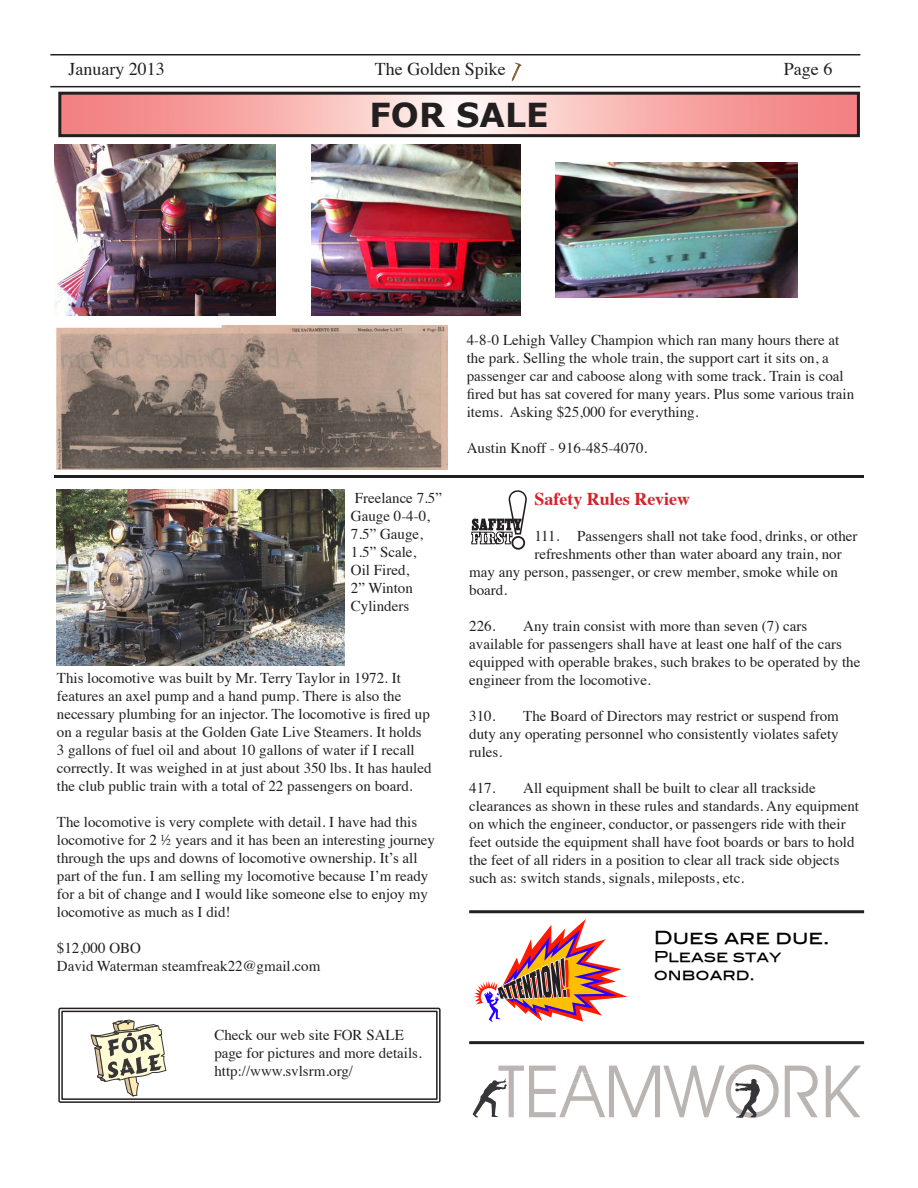
<style>
.page{position:relative;width:918px;height:1188px;background:#fff}
.page>*{position:absolute;margin:0;border:0;box-sizing:border-box;transform-origin:0 0}
.t1{font:700 33px "Verdana";color:#231f20}
.t2{font:18px "Times";color:#231f20}
.t3{font:700 18px "Times";color:#d1232a}
.t4{font:18px "Blair Md ITCTT Medium";color:#000}
.t5{font:15px/18px "Times";color:#231f20}
.t6{font:15px/18px "Blair Md ITCTT Medium";color:#000}
</style>
<div class="page">
<hr style="left:50px;top:54px;width:810px;height:2px;background:#231f20">
<hr style="left:50px;top:86px;width:810px;height:1px;background:#231f20">
<img style="left:511px;top:63px;width:11px;height:19px">
<svg style="left:62px;top:96px;width:794px;height:37px;background:#f7b2b0"></svg>
<div style="left:58px;top:92px;width:802px;height:45px;border:3px solid #231f20"></div>
<svg style="left:474px;top:919px;width:153px;height:103px"></svg>
<hr style="left:54px;top:475px;width:810px;height:3px;background:#231f20">
<img style="left:57px;top:490px;width:287px;height:176px">
<div style="left:58px;top:1008px;width:383px;height:95px;border:1px solid #231f20;border-radius:2px"></div>
<div style="left:61px;top:1011px;width:377px;height:89px;border:1px solid #231f20"></div>
<svg style="left:91px;top:1020px;width:75px;height:76px"></svg>
<img style="left:54px;top:144px;width:221px;height:171px">
<img style="left:311px;top:144px;width:209px;height:171px">
<img style="left:556px;top:163px;width:241px;height:134px">
<img style="left:57px;top:326px;width:390px;height:143px">
<svg style="left:511px;top:536px;width:14px;height:14px"></svg>
<svg style="left:513px;top:538px;width:10px;height:10px"></svg>
<svg style="left:471px;top:490px;width:56px;height:54px"></svg>
<hr style="left:469px;top:910px;width:395px;height:3px;background:#231f20">
<svg style="left:785px;top:1066px;width:33px;height:51px"></svg>
<svg style="left:826px;top:1066px;width:35px;height:51px"></svg>
<svg style="left:473px;top:1064px;width:306px;height:54px"></svg>
<hr style="left:469px;top:1041px;width:395px;height:3px;background:#231f20">
<p class="t2" style="left:68px;top:52px;width:98px">January 2013</p>
<p class="t2" style="left:375px;top:52px;width:132px">The Golden Spike</p>
<p class="t2" style="left:784px;top:52px;width:50px">Page 6</p>
<h1 class="t1" style="left:370px;top:94px;width:181px">FOR SALE</h1>
<p class="t5" style="left:351px;top:487px;width:93px">Freelance 7.5”<br>Gauge 0-4-0,<br>7.5” Gauge,<br>1.5” Scale,<br>Oil Fired,<br>2” Winton<br>Cylinders</p>
<p class="t5" style="left:57px;top:667px;width:376px">This locomotive was built by Mr. Terry Taylor in 1972. It features an axel pump and a hand pump. There is also the necessary plumbing for an injector. The locomotive is fired up on a regular basis at the Golden Gate Live Steamers. It holds 3 gallons of fuel oil and about 10 gallons of water if I recall correctly. It was weighed in at just about 350 lbs. It has hauled the club public train with a total of 22 passengers on board.</p>
<p class="t5" style="left:57px;top:811px;width:380px">The locomotive is very complete with detail. I have had this locomotive for 2 ½ years and it has been an interesting journey through the ups and downs of locomotive ownership. It’s all part of the fun. I am selling my locomotive because I’m ready for a bit of change and I would like someone else to enjoy my locomotive as much as I did!</p>
<p class="t5" style="left:57px;top:937px;width:265px">$12,000 OBO<br>David Waterman steamfreak22@gmail.com</p>
<p class="t5" style="left:214px;top:1025px;width:209px">Check our web site FOR SALE page for pictures and more details. http://www.svlsrm.org/</p>
<p class="t5" style="left:467px;top:330px;width:389px">4-8-0 Lehigh Valley Champion which ran many hours there at the park. Selling the whole train, the support cart it sits on, a passenger car and caboose along with some track. Train is coal fired but has sat covered for many years. Plus some various train items. Asking $25,000 for everything.</p>
<p class="t5" style="left:467px;top:438px;width:182px">Austin Knoff - 916-485-4070.</p>
<p class="t3" style="left:534px;top:482px;width:157px">Safety Rules Review</p>
<p class="t5" style="left:534px;top:526px;width:325px">111. Passengers shall not take food, drinks, or other</p>
<p class="t5" style="left:534px;top:544px;width:309px">refreshments other than water aboard any train, nor</p>
<p class="t5" style="left:469px;top:562px;width:370px">may any person, passenger, or crew member, smoke while on</p>
<p class="t5" style="left:469px;top:580px;width:39px">board.</p>
<p class="t5" style="left:469px;top:616px;width:28px">226.</p>
<p class="t5" style="left:469px;top:616px;width:393px;text-indent:54px">Any train consist with more than seven (7) cars available for passengers shall have at least one half of the cars equipped with operable brakes, such brakes to be operated by the engineer from the locomotive.</p>
<p class="t5" style="left:469px;top:706px;width:28px">310.</p>
<p class="t5" style="left:469px;top:706px;width:371px;text-align:justify;text-indent:54px">The Board of Directors may restrict or suspend from duty any operating personnel who consistently violates safety rules.</p>
<p class="t5" style="left:469px;top:778px;width:28px">417.</p>
<p class="t5" style="left:469px;top:778px;width:391px;text-indent:54px">All equipment shall be built to clear all trackside clearances as shown in these rules and standards. Any equipment on which the engineer, conductor, or passengers ride with their feet outside the equipment shall have foot boards or bars to hold the feet of all riders in a position to clear all track side objects such as: switch stands, signals, mileposts, etc.</p>
<p class="t4" style="left:654px;top:923px;width:177px">Dues are due.</p>
<p class="t6" style="left:654px;top:946px;width:129px">Please stay onboard.</p>
</div>
